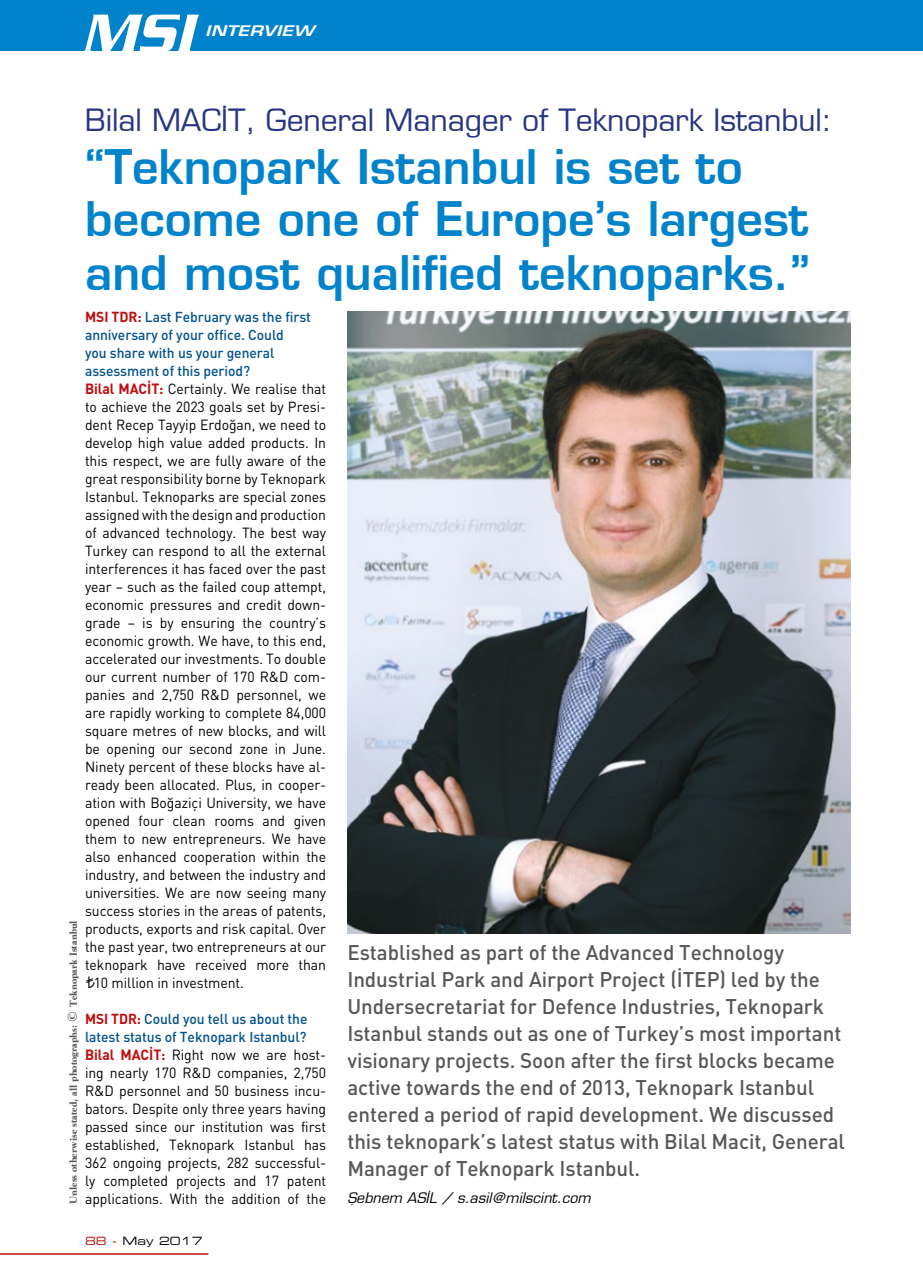
<style>
.page{position:relative;width:923px;height:1276px;background:#fff}
.page>*{position:absolute;margin:0;border:0;box-sizing:border-box;transform-origin:0 0}
.t1{font:italic 500 57.45px "Serpentine";color:#fff}
.t2{font:46.5px/53.2px "Eurostile Demi";color:#0083ca}
.t3{font:30px "Eurostile";letter-spacing:-.005em;color:#283583}
.t4{font:500 21px/27px "DIN";letter-spacing:-.005em;color:#575756}
.t5{font:14.55px/18px "DIN";letter-spacing:-.005em;color:#000;text-align:justify;scale:.96 1}
.t6{font:500 14.25px/18px "DIN";letter-spacing:-.005em;color:#00518c}
.t7{font:italic 14.25px "Eurostile";color:#000}
.t8{font:italic 14.25px "Eurostile Demi";letter-spacing:.02em;color:#fff;scale:1.3 1}
.t9{font:11.25px "Eurostile Extended Two";color:#000}
.t10{font:700 10.5px "Goudy";color:#575756}
.s1{font-weight:700;color:#c00d0e}
.s2{font-family:"Abaku TL Sym Sans"}
.s3{font-size:13.5px}
.s4{color:#c00d0e}
</style>
<div class="page">
<div style="left:0;top:0;width:923px;height:51px;background:#0083ca"></div>
<hr style="left:0;top:1253px;width:208px;height:1px;background:#c00d0e">
<img style="left:347px;top:312px;width:503px;height:622px">
<h1 class="t1" style="left:82px;top:-1px;width:113px">MSI</h1>
<p class="t8" style="left:205px;top:22px;width:85px">INTERVIEW</p>
<h3 class="t3" style="left:85px;top:102px;width:748px">Bilal MACİT, General Manager of Teknopark Istanbul:</h3>
<h2 class="t2" style="left:85px;top:139px;width:726px">“Teknopark Istanbul is set to become one of Europe’s largest and most qualified teknoparks.”</h2>
<p class="t6" style="left:85px;top:308px;width:227px"><span class="s1">MSI TDR:</span> Last February was the first anniversary of your office. Could<br>you share with us your general assessment of this period?</p>
<p class="t5" style="left:85px;top:380px;width:253px"><span class="s1">Bilal MACİT:</span> Certainly. We realise that to achieve the 2023 goals set by Presi&shy;dent Recep Tayyip Erdoğan, we need to develop high value added products. In this respect, we are fully aware of the great responsibility borne by Teknopark Istanbul. Teknoparks are special zones assigned with the design and production of advanced technology. The best way Turkey can respond to all the external interferences it has faced over the past year – such as the failed coup attempt, economic pressures and credit down&shy;grade – is by ensuring the country’s economic growth. We have, to this end, accelerated our investments. To double our current number of 170 R&amp;D com&shy;panies and 2,750 R&amp;D personnel, we are rapidly working to complete 84,000 square metres of new blocks, and will be opening our second zone in June.<br>Ninety percent of these blocks have al&shy;ready been allocated. Plus, in cooper&shy;ation with Boğaziçi University, we have opened four clean rooms and given them to new entrepreneurs. We have also enhanced cooperation within the industry, and between the industry and universities. We are now seeing many success stories in the areas of patents, products, exports and risk capital. Over the past year, two entrepreneurs at our teknopark have received more than <span class="s2">¨</span>10 million in investment.</p>
<p class="t6" style="left:85px;top:1009px;width:224px"><span class="s1">MSI TDR:</span> Could you tell us about the latest status of Teknopark Istanbul?</p>
<p class="t5" style="left:85px;top:1045px;width:252px"><span class="s1">Bilal MACİT:</span> Right now we are host&shy;ing nearly 170 R&amp;D companies, 2,750<br>R&amp;D personnel and 50 business incu&shy;bators. Despite only three years having passed since our institution was first established, Teknopark Istanbul has 362 ongoing projects, 282 successful&shy;ly completed projects and 17 patent applications. With the addition of the</p>
<p class="t10" style="left:67px;top:1203px;width:285px;rotate:-90deg">Unless otherwise stated, all photographs: <span class="s3">©</span> Teknopark Istanbul</p>
<p class="t9" style="left:85px;top:1233px;width:119px"><span class="s4">88 -</span> May 2017</p>
<p class="t4" style="left:347px;top:938px;width:499px">Established as part of the Advanced Technology Industrial Park and Airport Project (İTEP) led by the Undersecretariat for Defence Industries, Teknopark Istanbul stands out as one of Turkey’s most important visionary projects. Soon after the first blocks became active towards the end of 2013, Teknopark Istanbul entered a period of rapid development. We discussed this teknopark’s latest status with Bilal Macit, General Manager of Teknopark Istanbul.</p>
<p class="t7" style="left:347px;top:1189px;width:245px">Şebnem ASİL / s.asil@milscint.com</p>
</div>
